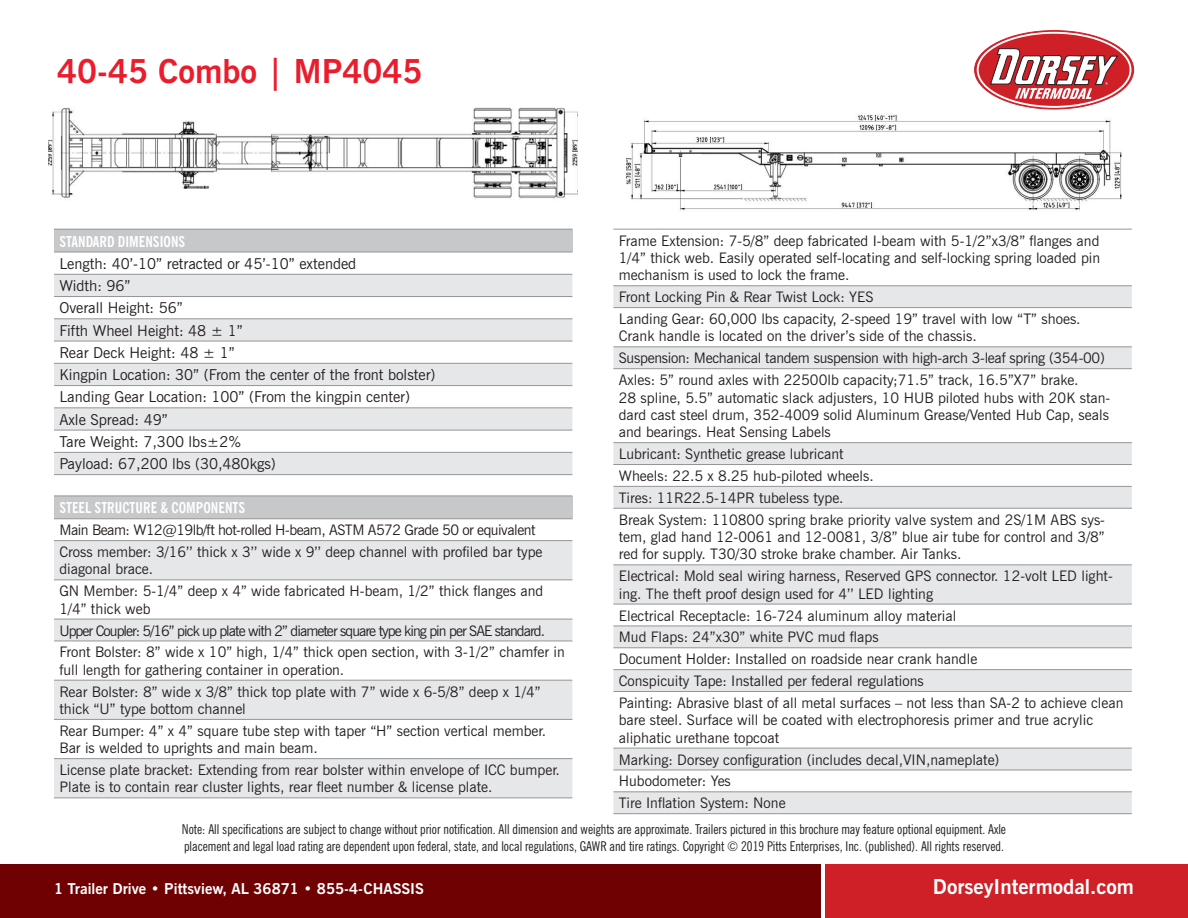
<style>
.page{position:relative;width:1188px;height:918px;background:#fff}
.page>*{position:absolute;margin:0;border:0;box-sizing:border-box;transform-origin:0 0}
.GIANT{font:700 33px "News Gothic BT";color:#eb1c2c}
.t1{font:700 20.55px "News Gothic BT";color:#fff}
.t2{font:15px "News Gothic BT";color:#231f20}
.t3{font:700 15px "News Gothic BT";color:#fff}
.t4{font:700 condensed 15px "News Gothic BT";color:#fff}
.t5{font:14.4px/17.4px "News Gothic BT";color:#231f20}
.t6{font:14.4px "News Gothic BT";letter-spacing:-.065em;color:#231f20}
.t7{font:14.4px "News Gothic BT";letter-spacing:-.02em;color:#231f20}
.t8{font:14.4px "News Gothic BT";letter-spacing:-.035em;color:#231f20}
.t9{font:condensed 13.5px/16.2px "News Gothic BT";color:#231f20}
</style>
<div class="page">
<img style="left:626px;top:113px;width:495px;height:98px">
<img style="left:49px;top:107px;width:528px;height:92px">
<svg style="left:975px;top:31px;width:159px;height:78px"></svg>
<div style="left:978px;top:33px;width:153px;height:74px;background:#d02027;border-radius:50%"></div>
<div style="left:977px;top:32px;width:155px;height:76px;border:2px solid #fff;border-radius:50%"></div>
<svg style="left:990px;top:48px;width:128px;height:51px"></svg>
<div style="left:54px;top:496px;width:518px;height:23px;background:#c7c8ca"></div>
<svg style="left:54px;top:541px;width:518px;height:257px;fill:#e6e7e9"></svg>
<hr style="left:54px;top:496px;width:518px;height:1px;background:#939598">
<hr style="left:54px;top:519px;width:518px;height:1px;background:#939598">
<hr style="left:54px;top:540px;width:518px;height:1px;background:#939598">
<hr style="left:54px;top:580px;width:518px;height:1px;background:#939598">
<hr style="left:54px;top:619px;width:518px;height:1px;background:#939598">
<hr style="left:54px;top:641px;width:518px;height:1px;background:#939598">
<hr style="left:54px;top:680px;width:518px;height:1px;background:#939598">
<hr style="left:54px;top:719px;width:518px;height:1px;background:#939598">
<hr style="left:54px;top:758px;width:518px;height:1px;background:#939598">
<hr style="left:54px;top:798px;width:518px;height:1px;background:#939598">
<svg style="left:613px;top:286px;width:519px;height:527px"></svg>
<hr style="left:613px;top:229px;width:519px;height:1px;background:#939598">
<hr style="left:613px;top:285px;width:519px;height:1px;background:#939598">
<hr style="left:613px;top:307px;width:519px;height:1px;background:#939598">
<hr style="left:613px;top:347px;width:519px;height:1px;background:#939598">
<hr style="left:613px;top:368px;width:519px;height:1px;background:#939598">
<hr style="left:613px;top:442px;width:519px;height:1px;background:#939598">
<hr style="left:613px;top:464px;width:519px;height:1px;background:#939598">
<hr style="left:613px;top:486px;width:519px;height:1px;background:#939598">
<hr style="left:613px;top:508px;width:519px;height:1px;background:#939598">
<hr style="left:613px;top:565px;width:519px;height:1px;background:#939598">
<hr style="left:613px;top:604px;width:519px;height:1px;background:#939598">
<hr style="left:613px;top:626px;width:519px;height:1px;background:#939598">
<hr style="left:613px;top:648px;width:519px;height:1px;background:#939598">
<hr style="left:613px;top:669px;width:519px;height:1px;background:#939598">
<hr style="left:613px;top:691px;width:519px;height:1px;background:#939598">
<hr style="left:613px;top:748px;width:519px;height:1px;background:#939598">
<hr style="left:613px;top:770px;width:519px;height:1px;background:#939598">
<hr style="left:613px;top:792px;width:519px;height:1px;background:#939598">
<hr style="left:613px;top:813px;width:519px;height:1px;background:#939598">
<div style="left:54px;top:229px;width:518px;height:23px;background:#c7c8ca"></div>
<svg style="left:54px;top:273px;width:518px;height:1px"></svg>
<svg style="left:54px;top:275px;width:518px;height:199px;fill:#e6e7e9"></svg>
<hr style="left:54px;top:229px;width:518px;height:1px;background:#939598">
<hr style="left:54px;top:252px;width:518px;height:1px;background:#939598">
<hr style="left:54px;top:274px;width:518px;height:1px;background:#939598">
<hr style="left:54px;top:296px;width:518px;height:1px;background:#939598">
<hr style="left:54px;top:319px;width:518px;height:1px;background:#939598">
<hr style="left:54px;top:341px;width:518px;height:1px;background:#939598">
<hr style="left:54px;top:363px;width:518px;height:1px;background:#939598">
<hr style="left:54px;top:385px;width:518px;height:1px;background:#939598">
<hr style="left:54px;top:408px;width:518px;height:1px;background:#939598">
<hr style="left:54px;top:430px;width:518px;height:1px;background:#939598">
<hr style="left:54px;top:452px;width:518px;height:1px;background:#939598">
<hr style="left:54px;top:474px;width:518px;height:1px;background:#939598">
<div style="left:0;top:864px;width:821px;height:54px;background:#700102"></div>
<div style="left:826px;top:864px;width:362px;height:54px;background:#d02027"></div>
<p class="GIANT" style="left:57px;top:51px;width:367px">40-45 Combo | MP4045</p>
<p class="t4" style="left:59px;top:232px;width:127px">STANDARD DIMENSIONS</p>
<p class="t2" style="left:59px;top:254px;width:299px">Length: 40’-10” retracted or 45’-10” extended</p>
<p class="t2" style="left:59px;top:277px;width:73px">Width: 96”</p>
<p class="t2" style="left:59px;top:299px;width:125px">Overall Height: 56”</p>
<p class="t2" style="left:59px;top:321px;width:185px">Fifth Wheel Height: 48 ± 1”</p>
<p class="t2" style="left:59px;top:343px;width:177px">Rear Deck Height: 48 ± 1”</p>
<p class="t2" style="left:59px;top:366px;width:378px">Kingpin Location: 30” (From the center of the front bolster)</p>
<p class="t2" style="left:59px;top:388px;width:352px">Landing Gear Location: 100” (From the kingpin center)</p>
<p class="t2" style="left:59px;top:410px;width:110px">Axle Spread: 49”</p>
<p class="t2" style="left:59px;top:433px;width:183px">Tare Weight: 7,300 lbs±2%</p>
<p class="t2" style="left:59px;top:455px;width:218px">Payload: 67,200 lbs (30,480kgs)</p>
<p class="t4" style="left:59px;top:499px;width:187px">STEEL STRUCTURE &amp; COMPONENTS</p>
<p class="t8" style="left:59px;top:521px;width:478px">Main Beam: W12@19lb/ft hot-rolled H-beam, ASTM A572 Grade 50 or equivalent</p>
<p class="t5" style="left:59px;top:543px;width:485px">Cross member: 3/16’’ thick x 3’’ wide x 9’’ deep channel with profiled bar type diagonal brace.</p>
<p class="t5" style="left:59px;top:582px;width:485px">GN Member: 5-1/4” deep x 4” wide fabricated H-beam, 1/2” thick flanges and<br>1/4” thick web</p>
<p class="t6" style="left:59px;top:622px;width:487px">Upper Coupler: 5/16” pick up plate with 2” diameter square type king pin per SAE standard.</p>
<p class="t5" style="left:59px;top:643px;width:507px">Front Bolster: 8” wide x 10” high, 1/4” thick open section, with 3-1/2” chamfer in full length for gathering container in operation.</p>
<p class="t5" style="left:59px;top:683px;width:483px">Rear Bolster: 8” wide x 3/8” thick top plate with 7” wide x 6-5/8” deep x 1/4” thick “U” type bottom channel</p>
<p class="t5" style="left:59px;top:722px;width:488px">Rear Bumper: 4” x 4” square tube step with taper “H” section vertical member.<br>Bar is welded to uprights and main beam.</p>
<p class="t5" style="left:59px;top:761px;width:502px">License plate bracket: Extending from rear bolster within envelope of ICC bumper.<br>Plate is to contain rear cluster lights, rear fleet number &amp; license plate.</p>
<p class="t5" style="left:619px;top:232px;width:483px;text-align:justify">Frame Extension: 7-5/8” deep fabricated I-beam with 5-1/2”x3/8” flanges and 1/4” thick web. Easily operated self-locating and self-locking spring loaded pin mechanism is used to lock the frame.</p>
<p class="t5" style="left:619px;top:288px;width:256px">Front Locking Pin &amp; Rear Twist Lock: YES</p>
<p class="t5" style="left:619px;top:310px;width:463px">Landing Gear: 60,000 lbs capacity, 2-speed 19” travel with low “T” shoes.</p>
<p class="t5" style="left:619px;top:328px;width:360px">Crank handle is located on the driver’s side of the chassis.</p>
<p class="t7" style="left:619px;top:349px;width:487px">Suspension: Mechanical tandem suspension with high-arch 3-leaf spring (354-00)</p>
<p class="t5" style="left:619px;top:371px;width:461px">Axles: 5” round axles with 22500lb capacity;71.5” track, 16.5”X7” brake.</p>
<p class="t5" style="left:619px;top:389px;width:493px;text-align:justify">28 spline, 5.5” automatic slack adjusters, 10 HUB piloted hubs with 20K stan&shy;dard cast steel drum, 352-4009 solid Aluminum Grease/Vented Hub Cap, seals and bearings. Heat Sensing Labels</p>
<p class="t5" style="left:619px;top:445px;width:226px">Lubricant: Synthetic grease lubricant</p>
<p class="t5" style="left:619px;top:467px;width:256px">Wheels: 22.5 x 8.25 hub-piloted wheels.</p>
<p class="t5" style="left:619px;top:489px;width:226px">Tires: 11R22.5-14PR tubeless type.</p>
<p class="t5" style="left:619px;top:511px;width:488px;text-align:justify">Break System: 110800 spring brake priority valve system and 2S/1M ABS sys&shy;tem, glad hand 12-0061 and 12-0081, 3/8” blue air tube for control and 3/8” red for supply. T30/30 stroke brake chamber. Air Tanks.</p>
<p class="t5" style="left:619px;top:567px;width:495px">Electrical: Mold seal wiring harness, Reserved GPS connector. 12-volt LED light&shy;ing. The theft proof design used for 4’’ LED lighting</p>
<p class="t5" style="left:619px;top:607px;width:339px">Electrical Receptacle: 16-724 aluminum alloy material</p>
<p class="t5" style="left:619px;top:628px;width:261px">Mud Flaps: 24”x30” white PVC mud flaps</p>
<p class="t5" style="left:619px;top:650px;width:360px">Document Holder: Installed on roadside near crank handle</p>
<p class="t5" style="left:619px;top:672px;width:306px">Conspicuity Tape: Installed per federal regulations</p>
<p class="t5" style="left:619px;top:694px;width:506px">Painting: Abrasive blast of all metal surfaces – not less than SA-2 to achieve clean bare steel. Surface will be coated with electrophoresis primer and true acrylic aliphatic urethane topcoat</p>
<p class="t5" style="left:619px;top:751px;width:382px">Marking: Dorsey configuration (includes decal,VIN,nameplate)</p>
<p class="t5" style="left:619px;top:772px;width:114px">Hubodometer: Yes</p>
<p class="t5" style="left:619px;top:794px;width:168px">Tire Inflation System: None</p>
<p class="t9" style="left:182px;top:821px;width:826px">Note: All specifications are subject to change without prior notification. All dimension and weights are approximate. Trailers pictured in this brochure may feature optional equipment. Axle placement and legal load rating are dependent upon federal, state, and local regulations, GAWR and tire ratings. Copyright © 2019 Pitts Enterprises, Inc. (published). All rights reserved.</p>
<p class="t3" style="left:54px;top:879px;width:371px">1 Trailer Drive • Pittsview, AL 36871 • 855-4-CHASSIS</p>
<p class="t1" style="left:933px;top:874px;width:203px">DorseyIntermodal.com</p>
</div>
